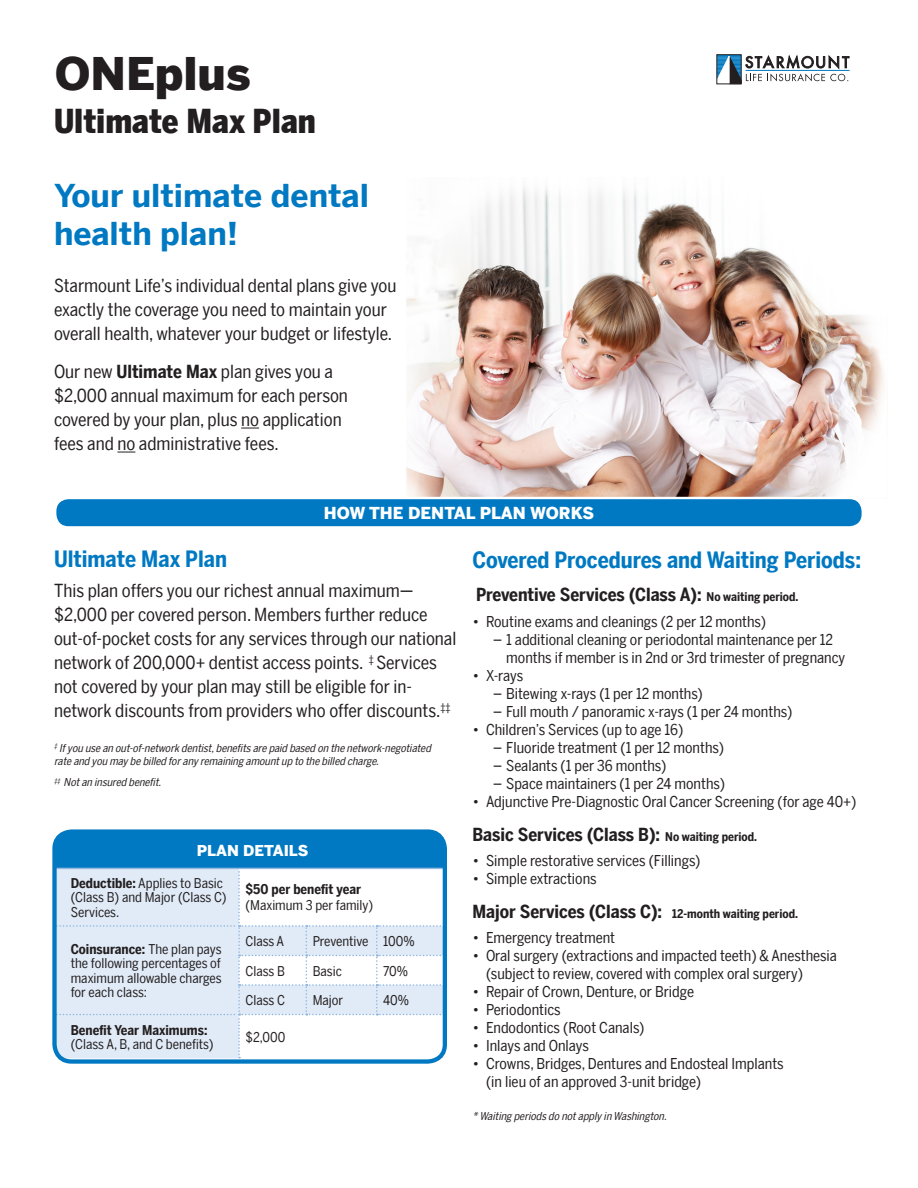
<style>
.page{position:relative;width:918px;height:1188px;background:#fff}
.page>*{position:absolute;margin:0;border:0;box-sizing:border-box;transform-origin:0 0}
.t1{font:900 45px "Benton Sans";color:#231f20}
.t2{font:900 33px "Benton Sans Cond";color:#231f20}
.t3{font:700 31.5px/37.8px "Benton Sans";color:#0079c2}
.Subhead_Blue{font:700 22.5px "Benton Sans Cond";color:#0079c2}
.Body_Text{font:18px/24px "Benton Sans Cond";color:#231f20}
.Subhead_Blue-2{font:700 18px "Benton Sans Cond";color:#231f20}
.Body_Text-2{font:700 18px "Benton Sans Cond";color:#231f20}
.t4{font:900 16.5px "Benton Sans";color:#fff}
.t5{font:15px/18px "Benton Sans Cond";color:#231f20}
.t6{font:900 15px "Benton Sans";color:#fff}
.Table_Body{font:13.5px/14.2px "Benton Sans Cond";color:#231f20}
.Table_Body-2{font:700 13.5px "Benton Sans Cond";color:#231f20}
.Body_Text-3{font:italic 10.8px/13.5px "Benton Sans Cond";color:#231f20}
.s1{font-weight:700}
.s2{font-size:12px}
.s3{font-family:"Benton Sans"}
</style>
<div class="page">
<img style="left:406px;top:186px;width:478px;height:311px">
<div style="left:55px;top:498px;width:808px;height:29px;background:#0079c2;border-radius:13px"></div>
<div style="left:54px;top:497px;width:810px;height:32px;border:2px solid #fff;border-radius:13px"></div>
<div style="left:716px;top:54px;width:26px;height:30px;border:1px solid #231f20"></div>
<svg style="left:717px;top:55px;width:132px;height:29px"></svg>
<hr style="left:746px;top:70px;width:104px;height:1px;background:#0079c2">
<svg style="left:57px;top:834px;width:385px;height:225px"></svg>
<div style="left:52px;top:829px;width:395px;height:235px;border:4px solid #0079c2;border-radius:17px"></div>
<svg style="left:241px;top:428px;width:18px;height:1px"></svg>
<svg style="left:117px;top:452px;width:18px;height:1px"></svg>
<p class="t1" style="left:55px;top:46px;width:197px">ONEplus</p>
<p class="t2" style="left:54px;top:102px;width:263px">Ultimate Max Plan</p>
<p class="t3" style="left:54px;top:177px;width:317px">Your ultimate dental health plan!</p>
<p class="Body_Text" style="left:54px;top:274px;width:344px">Starmount Life’s individual dental plans give you exactly the coverage you need to maintain your overall health, whatever your budget or lifestyle.</p>
<p class="Body_Text" style="left:54px;top:359px;width:296px">Our new <span class="s1">Ultimate Max</span> plan gives you a $2,000 annual maximum for each person covered by your plan, plus no application fees and no administrative fees.</p>
<p class="t4" style="left:324px;top:503px;width:272px">HOW THE DENTAL PLAN WORKS</p>
<p class="Subhead_Blue" style="left:54px;top:545px;width:175px">Ultimate Max Plan</p>
<p class="Body_Text" style="left:54px;top:579px;width:404px">This plan offers you our richest annual maximum— $2,000 per covered person. Members further reduce out-of-pocket costs for any services through our national network of 200,000+ dentist access points. <sup>‡</sup> Services not covered by your plan may still be eligible for in&shy;network discounts from providers who offer discounts.<sup>‡‡</sup></p>
<p class="Body_Text-3" style="left:54px;top:741px;width:381px"><sup>‡</sup> Ifyou use an out-of-network dentist,benefitsare paid based on the network-negotiated rate and you may be billed forany remaining amountup to the billed charge.</p>
<p class="Body_Text-3" style="left:54px;top:776px;width:111px"><sup>‡‡</sup> Notan insured benefit.</p>
<p class="t6" style="left:197px;top:842px;width:113px">PLAN DETAILS</p>
<p class="Table_Body" style="left:71px;top:876px;width:157px"><span class="s1">Deductible:</span> Applies to Basic (Class B) and Major (Class C)<br>Services.</p>
<p class="Table_Body-2" style="left:245px;top:881px;width:117px">$50 per benefit year</p>
<p class="Table_Body" style="left:245px;top:898px;width:129px">(Maximum 3 per family)</p>
<p class="Table_Body" style="left:71px;top:942px;width:152px;text-align:justify"><span class="s1">Coinsurance:</span> The plan pays the following percentages of maximum allowable charges for each class:</p>
<p class="Table_Body" style="left:245px;top:934px;width:40px">Class A</p>
<p class="Table_Body" style="left:313px;top:934px;width:57px">Preventive</p>
<p class="Table_Body" style="left:383px;top:934px;width:33px">100%</p>
<p class="Table_Body" style="left:245px;top:963px;width:41px">Class B</p>
<p class="Table_Body" style="left:313px;top:963px;width:31px">Basic</p>
<p class="Table_Body" style="left:383px;top:963px;width:26px">70%</p>
<p class="Table_Body" style="left:245px;top:993px;width:41px">Class C</p>
<p class="Table_Body" style="left:313px;top:993px;width:32px">Major</p>
<p class="Table_Body" style="left:383px;top:993px;width:28px">40%</p>
<p class="Table_Body" style="left:71px;top:1022px;width:144px"><span class="s1">Benefit Year Maximums: </span>(Class A, B, and C benefits)</p>
<p class="Table_Body" style="left:245px;top:1030px;width:41px">$2,000</p>
<p class="Subhead_Blue" style="left:472px;top:546px;width:390px">Covered Procedures and Waiting Periods:</p>
<p class="Body_Text-2" style="left:476px;top:584px;width:324px">Preventive Services (Class A): <span class="s2">No waiting period.</span></p>
<p class="t5" style="left:472px;top:612px;width:295px">• Routine exams and cleanings (2 per 12 months)</p>
<p class="t5" style="left:506px;top:630px;width:341px;text-indent:-14px"><span class="s3">–</span> 1 additional cleaning or periodontal maintenance per 12 months if member is in 2nd or 3rd trimester of pregnancy</p>
<p class="t5" style="left:472px;top:666px;width:52px">• X-rays</p>
<p class="t5" style="left:493px;top:684px;width:212px"><span class="s3">–</span> Bitewing x-rays (1 per 12 months)</p>
<p class="t5" style="left:493px;top:702px;width:301px"><span class="s3">–</span> Full mouth / panoramic x-rays (1 per 24 months)</p>
<p class="t5" style="left:472px;top:720px;width:212px">• Children’s Services (up to age 16)</p>
<p class="t5" style="left:493px;top:738px;width:233px"><span class="s3">–</span> Fluoride treatment (1 per 12 months)</p>
<p class="t5" style="left:493px;top:756px;width:175px"><span class="s3">–</span> Sealants (1 per 36 months)</p>
<p class="t5" style="left:493px;top:774px;width:234px"><span class="s3">–</span> Space maintainers (1 per 24 months)</p>
<p class="t5" style="left:472px;top:792px;width:385px">• Adjunctive Pre-Diagnostic Oral Cancer Screening (for age 40+)</p>
<p class="Subhead_Blue-2" style="left:472px;top:824px;width:286px">Basic Services (Class B): <span class="s2">No waiting period.</span></p>
<p class="t5" style="left:472px;top:851px;width:230px">• Simple restorative services (Fillings)</p>
<p class="t5" style="left:472px;top:869px;width:126px">• Simple extractions</p>
<p class="Subhead_Blue-2" style="left:472px;top:901px;width:327px">Major Services (Class C): <span class="s2">12-month waiting period.</span></p>
<p class="t5" style="left:472px;top:929px;width:144px">• Emergency treatment</p>
<p class="t5" style="left:486px;top:947px;width:353px;text-indent:-14px">• Oral surgery (extractions and impacted teeth) &amp; Anesthesia (subject to review, covered with complex oral surgery)</p>
<p class="t5" style="left:472px;top:983px;width:223px">• Repair of Crown, Denture, or Bridge</p>
<p class="t5" style="left:472px;top:1001px;width:90px">• Periodontics</p>
<p class="t5" style="left:472px;top:1019px;width:173px">• Endodontics (Root Canals)</p>
<p class="t5" style="left:472px;top:1037px;width:118px">• Inlays and Onlays</p>
<p class="t5" style="left:486px;top:1055px;width:299px;text-indent:-14px">• Crowns, Bridges, Dentures and Endosteal Implants (in lieu of an approved 3-unit bridge)</p>
<p class="Body_Text-3" style="left:472px;top:1109px;width:198px">* Waiting periodsdo notapply in Washington.</p>
</div>
